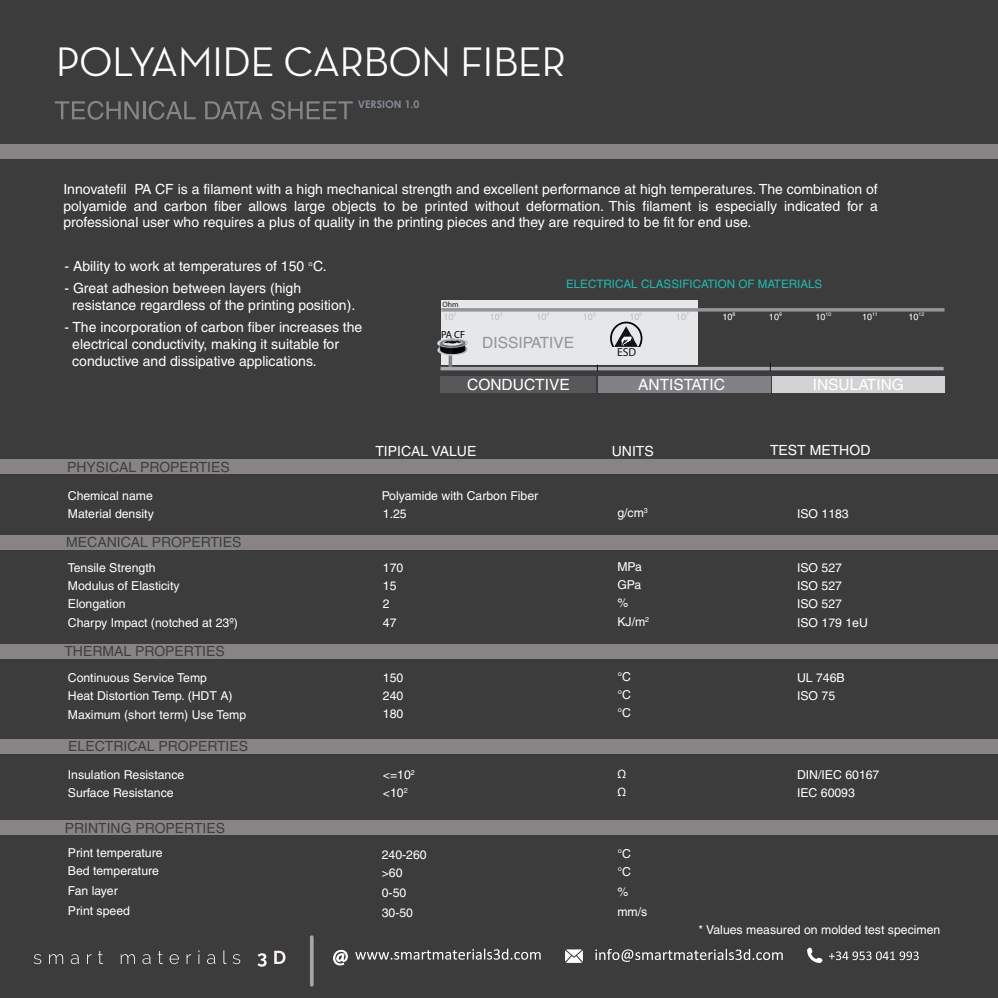
<style>
.page{position:relative;width:998px;height:998px;background:#fff}
.page>*{position:absolute;margin:0;border:0;box-sizing:border-box;transform-origin:0 0}
.t1{font:500 42px "Neutra Disp";color:#fff}
.t2{font:15.58px "Helvetica";color:#fff}
.t3{font:15.58px "Helvetica";color:#939598}
.t4{font:14px/16.8px "Helvetica";color:#fff}
.t5{font:14px "Helvetica";color:#3e3e3f}
.t6{font:12.25px "Helvetica";color:#fff}
.t7{font:12.25px "Myriad Pro";color:#fff}
.t8{font:11.55px "Helvetica";color:#1ebbb1}
.t9{font:11.55px "Myriad Pro";color:#111416}
.t10{font:700 10.5px "Century Gothic";color:#848b93}
.t11{font:10.33px "Myriad Pro";color:#000001}
.t12{font:9.1px "Helvetica";color:#bcbdc0}
.t13{font:9.1px "Helvetica";color:#fff}
.t14{font:7.7px "Myriad Pro";color:#111416}
.t15{font:7.17px "Helvetica";color:#fff}
.s1{font-size:12.25px}
</style>
<div class="page">
<div style="left:0;top:0;width:997px;height:997px;background:#3c3c3d"></div>
<div style="left:0;top:458px;width:997px;height:15px;background:#888485"></div>
<div style="left:0;top:820px;width:997px;height:15px;background:#888485"></div>
<div style="left:0;top:643px;width:997px;height:15px;background:#888485"></div>
<div style="left:0;top:738px;width:997px;height:15px;background:#888485"></div>
<div style="left:0;top:535px;width:997px;height:15px;background:#888485"></div>
<svg style="left:355px;top:948px;width:185px;height:11px"></svg>
<svg style="left:829px;top:951px;width:89px;height:8px"></svg>
<svg style="left:807px;top:947px;width:15px;height:15px"></svg>
<svg style="left:595px;top:948px;width:187px;height:13px"></svg>
<svg style="left:565px;top:949px;width:17px;height:13px"></svg>
<svg style="left:333px;top:949px;width:15px;height:16px"></svg>
<svg style="left:34px;top:954px;width:7px;height:9px"></svg>
<svg style="left:49px;top:954px;width:14px;height:9px"></svg>
<svg style="left:71px;top:954px;width:8px;height:9px"></svg>
<svg style="left:87px;top:954px;width:5px;height:9px"></svg>
<svg style="left:98px;top:951px;width:5px;height:12px"></svg>
<svg style="left:121px;top:954px;width:14px;height:9px"></svg>
<svg style="left:142px;top:954px;width:9px;height:9px"></svg>
<svg style="left:158px;top:951px;width:5px;height:12px"></svg>
<svg style="left:169px;top:954px;width:10px;height:9px"></svg>
<svg style="left:186px;top:954px;width:5px;height:9px"></svg>
<svg style="left:198px;top:950px;width:1px;height:13px"></svg>
<svg style="left:207px;top:954px;width:8px;height:9px"></svg>
<svg style="left:223px;top:950px;width:2px;height:13px"></svg>
<svg style="left:232px;top:954px;width:8px;height:9px"></svg>
<svg style="left:257px;top:953px;width:9px;height:13px"></svg>
<svg style="left:274px;top:950px;width:11px;height:13px"></svg>
<hr style="left:310px;top:936px;width:3px;height:48px;background:#a2a6a7">
<div style="left:0;top:144px;width:997px;height:15px;background:#888485"></div>
<svg style="left:55px;top:101px;width:141px;height:19px"></svg>
<svg style="left:205px;top:101px;width:57px;height:18px"></svg>
<svg style="left:271px;top:101px;width:81px;height:19px"></svg>
<div style="left:440px;top:300px;width:257px;height:64px;background:#e6e7e9"></div>
<div style="left:610px;top:321px;width:32px;height:34px;border:2px solid #000001;border-radius:50%"></div>
<div style="left:612px;top:347px;width:27px;height:9px;background:#e6e7e9"></div>
<svg style="left:612px;top:325px;width:27px;height:22px"></svg>
<div style="left:440px;top:376px;width:155px;height:17px;background:#57585a"></div>
<div style="left:598px;top:376px;width:172px;height:17px;background:#808285"></div>
<div style="left:772px;top:376px;width:172px;height:17px;background:#d1d2d4"></div>
<hr style="left:440px;top:367px;width:503px;height:3px;background:#a8a9ad">
<hr style="left:441px;top:308px;width:503px;height:3px;background:#939598">
<svg style="left:448px;top:357px;width:4px;height:10px"></svg>
<img style="left:437px;top:334px;width:30px;height:23px">
<h1 class="t1" style="left:56px;top:38px;width:511px">POLYAMIDE CARBON FIBER</h1>
<p class="t10" style="left:358px;top:96px;width:63px">VERSION 1.0</p>
<p class="t4" style="left:63px;top:180px;width:815px;text-align:justify">Innovatefil PA CF is a filament with a high mechanical strength and excellent performance at high temperatures. The combination of polyamide and carbon fiber allows large objects to be printed without deformation. This filament is especially indicated for a professional user who requires a plus of quality in the printing pieces and they are required to be fit for end use.</p>
<p class="t4" style="left:64px;top:258px;width:263px">- Ability to work at temperatures of 150 <span class="s1">°</span>C.</p>
<p class="t4" style="left:72px;top:280px;width:284px;text-indent:-8px">- Great adhesion between layers (high resistance regardless of the printing position).</p>
<p class="t4" style="left:72px;top:319px;width:291px;text-indent:-8px">- The incorporation of carbon fiber increases the electrical conductivity, making it suitable for conductive and dissipative applications.</p>
<p class="t14" style="left:442px;top:300px;width:18px">Ohm</p>
<p class="t8" style="left:566px;top:277px;width:258px">ELECTRICAL CLASSIFICATION OF MATERIALS</p>
<p class="t12" style="left:443px;top:311px;width:14px">10<sup>2</sup></p>
<p class="t12" style="left:489px;top:311px;width:14px">10<sup>3</sup></p>
<p class="t12" style="left:536px;top:311px;width:14px">10<sup>4</sup></p>
<p class="t12" style="left:582px;top:311px;width:14px">10<sup>5</sup></p>
<p class="t12" style="left:629px;top:311px;width:14px">10<sup>6</sup></p>
<p class="t12" style="left:675px;top:311px;width:14px">10<sup>7</sup></p>
<p class="t13" style="left:722px;top:311px;width:14px">10<sup>8</sup></p>
<p class="t13" style="left:768px;top:311px;width:14px">10<sup>9</sup></p>
<p class="t13" style="left:815px;top:311px;width:17px">10<sup>10</sup></p>
<p class="t13" style="left:861px;top:311px;width:17px">10<sup>11</sup></p>
<p class="t13" style="left:908px;top:311px;width:17px">10<sup>12</sup></p>
<p class="t11" style="left:441px;top:327px;width:26px">PA CF</p>
<p class="t3" style="left:482px;top:333px;width:93px">DISSIPATIVE</p>
<p class="t9" style="left:616px;top:344px;width:21px">ESD</p>
<p class="t2" style="left:467px;top:375px;width:104px">CONDUCTIVE</p>
<p class="t2" style="left:638px;top:375px;width:88px">ANTISTATIC</p>
<p class="t2" style="left:812px;top:375px;width:93px">INSULATING</p>
<p class="t5" style="left:67px;top:458px;width:164px">PHYSICAL PROPERTIES</p>
<p class="t4" style="left:375px;top:442px;width:102px">TIPICAL VALUE</p>
<p class="t4" style="left:611px;top:442px;width:43px">UNITS</p>
<p class="t4" style="left:769px;top:441px;width:102px">TEST METHOD</p>
<p class="t6" style="left:68px;top:488px;width:87px">Chemical name</p>
<p class="t6" style="left:381px;top:488px;width:158px">Polyamide with Carbon Fiber</p>
<p class="t6" style="left:68px;top:506px;width:87px">Material density</p>
<p class="t6" style="left:383px;top:506px;width:25px">1.25</p>
<p class="t6" style="left:617px;top:506px;width:32px">g/cm<sup>3</sup></p>
<p class="t5" style="left:66px;top:534px;width:177px">MECANICAL PROPERTIES</p>
<p class="t6" style="left:796px;top:506px;width:53px">ISO 1183</p>
<p class="t6" style="left:68px;top:560px;width:89px">Tensile Strength</p>
<p class="t6" style="left:383px;top:560px;width:22px">170</p>
<p class="t6" style="left:617px;top:560px;width:26px">MPa</p>
<p class="t6" style="left:68px;top:596px;width:59px">Elongation</p>
<p class="t6" style="left:383px;top:596px;width:8px">2</p>
<p class="t6" style="left:617px;top:596px;width:12px">%</p>
<p class="t6" style="left:383px;top:615px;width:15px">47</p>
<p class="t6" style="left:617px;top:614px;width:33px">KJ/m<sup>2</sup></p>
<p class="t6" style="left:796px;top:560px;width:46px">ISO 527</p>
<p class="t6" style="left:796px;top:596px;width:46px">ISO 527</p>
<p class="t6" style="left:68px;top:578px;width:113px">Modulus of Elasticity</p>
<p class="t6" style="left:383px;top:578px;width:15px">15</p>
<p class="t6" style="left:617px;top:578px;width:26px">GPa</p>
<p class="t6" style="left:796px;top:578px;width:46px">ISO 527</p>
<p class="t6" style="left:68px;top:615px;width:171px">Charpy Impact (notched at 23º)</p>
<p class="t6" style="left:796px;top:615px;width:72px">ISO 179 1eU</p>
<p class="t5" style="left:64px;top:642px;width:162px">THERMAL PROPERTIES</p>
<p class="t6" style="left:68px;top:670px;width:141px">Continuous Service Temp</p>
<p class="t6" style="left:383px;top:670px;width:22px">150</p>
<p class="t6" style="left:617px;top:669px;width:15px">°C</p>
<p class="t6" style="left:68px;top:707px;width:180px">Maximum (short term) Use Temp</p>
<p class="t6" style="left:383px;top:706px;width:22px">180</p>
<p class="t6" style="left:617px;top:705px;width:15px">°C</p>
<p class="t6" style="left:68px;top:688px;width:166px">Heat Distortion Temp. (HDT A)</p>
<p class="t6" style="left:383px;top:688px;width:22px">240</p>
<p class="t6" style="left:617px;top:687px;width:15px">°C</p>
<p class="t5" style="left:68px;top:738px;width:181px">ELECTRICAL PROPERTIES</p>
<p class="t6" style="left:68px;top:767px;width:118px">Insulation Resistance</p>
<p class="t15" style="left:410px;top:768px;width:5px">2</p>
<p class="t7" style="left:617px;top:766px;width:10px">Ω</p>
<p class="t6" style="left:383px;top:767px;width:29px">&lt;=10</p>
<p class="t6" style="left:68px;top:785px;width:107px">Surface Resistance</p>
<p class="t15" style="left:403px;top:786px;width:5px">2</p>
<p class="t7" style="left:617px;top:784px;width:10px">Ω</p>
<p class="t6" style="left:383px;top:785px;width:22px">&lt;10</p>
<p class="t5" style="left:65px;top:819px;width:162px">PRINTING PROPERTIES</p>
<p class="t6" style="left:68px;top:845px;width:96px">Print temperature</p>
<p class="t6" style="left:381px;top:847px;width:46px">240-260</p>
<p class="t6" style="left:617px;top:846px;width:15px">°C</p>
<p class="t6" style="left:68px;top:863px;width:93px">Bed temperature</p>
<p class="t6" style="left:381px;top:865px;width:22px">&gt;60</p>
<p class="t6" style="left:617px;top:864px;width:15px">°C</p>
<p class="t6" style="left:68px;top:883px;width:51px">Fan layer</p>
<p class="t6" style="left:381px;top:885px;width:26px">0-50</p>
<p class="t6" style="left:617px;top:884px;width:12px">%</p>
<p class="t6" style="left:68px;top:903px;width:64px">Print speed</p>
<p class="t6" style="left:381px;top:904px;width:33px">30-50</p>
<p class="t6" style="left:617px;top:904px;width:31px">mm/s</p>
<p class="t6" style="left:796px;top:670px;width:49px">UL 746B</p>
<p class="t6" style="left:796px;top:688px;width:40px">ISO 75</p>
<p class="t6" style="left:796px;top:767px;width:84px">DIN/IEC 60167</p>
<p class="t6" style="left:796px;top:785px;width:59px">IEC 60093</p>
<p class="t6" style="left:698px;top:922px;width:243px">* Values measured on molded test specimen</p>
</div>
